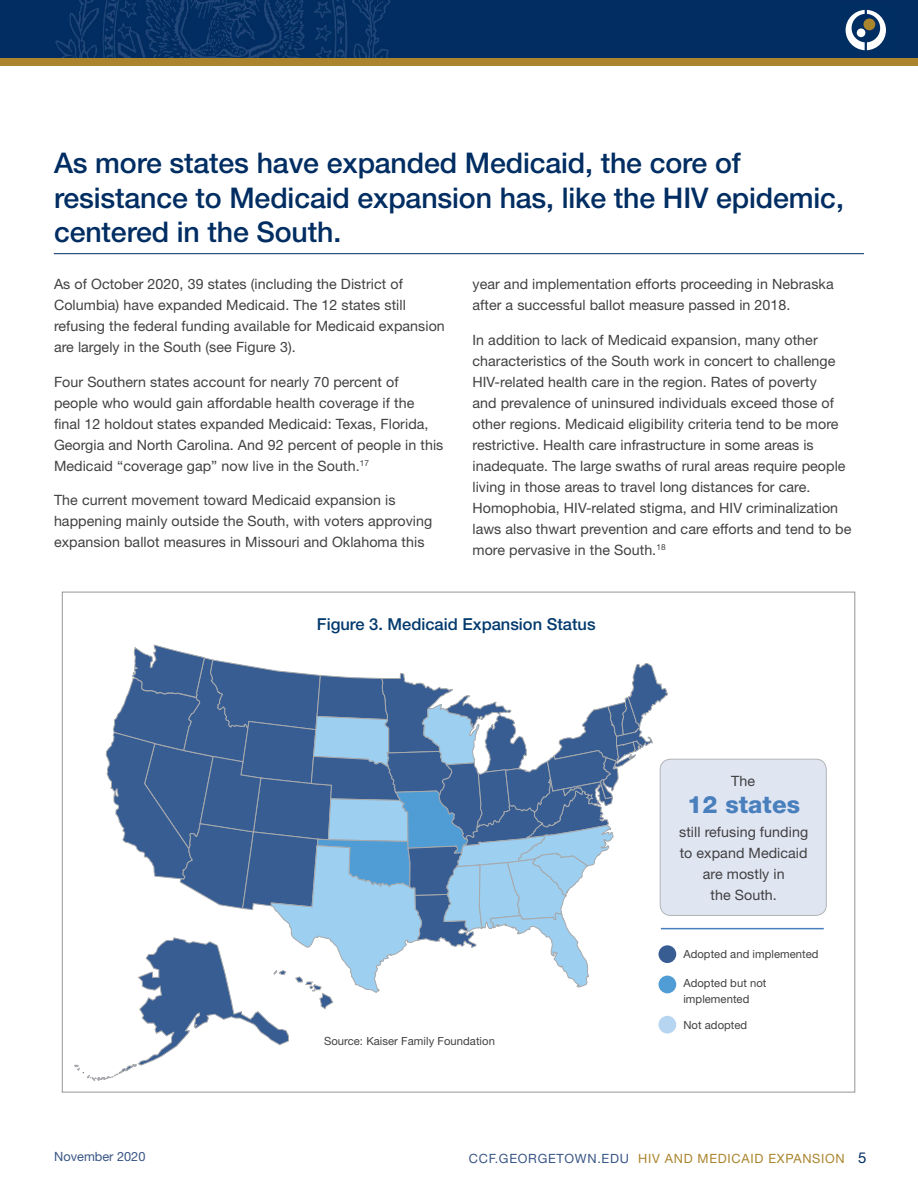
<style>
.page{position:relative;width:918px;height:1188px;background:#fff}
.page>*{position:absolute;margin:0;border:0;box-sizing:border-box;transform-origin:0 0}
.t1{font:500 28.5px/34.2px "Helvetica Neue LT Std";letter-spacing:-.005em;color:#002d62}
.t2{font:800 24px "Helvetica Neue LT Std";letter-spacing:.005em;color:#497fbc}
.t3{font:500 16.5px "Helvetica Neue LT Std";color:#033a6d}
.t4{font:15px "Helvetica Neue LT Std";color:#002d62}
.t5{font:14.25px/21px "Helvetica Neue LT Std";letter-spacing:.005em;color:#414042}
.t6{font:12.75px "Helvetica Neue LT Std";letter-spacing:.055em;color:#aa852e}
.t7{font:12.75px "Helvetica Neue LT Std";color:#3a5686}
.t8{font:11.25px/16.5px "Helvetica Neue LT Std";letter-spacing:.005em;color:#414042}
.s1{color:#3a5686}
</style>
<div class="page">
<img style="left:0;top:0;width:918px;height:58px">
<div style="left:0;top:58px;width:918px;height:8px;background:#aa852e"></div>
<div style="left:837px;top:4px;width:57px;height:51px;background:#002d62"></div>
<svg style="left:846px;top:10px;width:40px;height:40px"></svg>
<svg style="left:74px;top:645px;width:594px;height:436px"></svg>
<div style="left:660px;top:759px;width:166px;height:156px;background:#e0e5f2;border-radius:10px"></div>
<div style="left:660px;top:759px;width:166px;height:157px;border:1px solid #b1b4b6;border-radius:10px"></div>
<hr style="left:661px;top:928px;width:163px;height:1px;background:#497fbc">
<div style="left:659px;top:945px;width:17px;height:18px;background:#375d93;border-radius:50%"></div>
<div style="left:659px;top:976px;width:17px;height:17px;background:#509cd5;border-radius:50%"></div>
<div style="left:659px;top:1016px;width:17px;height:18px;background:#b5d5f0;border-radius:50%"></div>
<hr style="left:54px;top:253px;width:810px;height:1px;background:#002d62">
<h1 class="t1" style="left:54px;top:146px;width:791px">As more states have expanded Medicaid, the core of resistance to Medicaid expansion has, like the HIV epidemic, centered in the South.</h1>
<p class="t5" style="left:54px;top:273px;width:392px">As of October 2020, 39 states (including the District of Columbia) have expanded Medicaid. The 12 states still refusing the federal funding available for Medicaid expansion are largely in the South (see Figure 3).</p>
<p class="t5" style="left:54px;top:371px;width:391px">Four Southern states account for nearly 70 percent of people who would gain affordable health coverage if the final 12 holdout states expanded Medicaid: Texas, Florida, Georgia and North Carolina. And 92 percent of people in this Medicaid “coverage gap” now live in the South.<sup>17</sup></p>
<p class="t5" style="left:54px;top:489px;width:380px">The current movement toward M edicaid expansion is happening mainly outside the South, with voters approving expansion ballot measures in M issouri and Oklahoma this</p>
<p class="t5" style="left:472px;top:273px;width:363px">year and implementation efforts proceeding in Nebraska after a successful ballot measure passed in 2018.</p>
<p class="t5" style="left:472px;top:329px;width:375px">I n addition to lack of Medicaid expansion, many other characteristics of the South work in concert to challenge HIV-related health care in the region. Rates of poverty<br>and prevalence of uninsured individuals exceed those of other regions. Medicaid eligibility criteria tend to be more restrictive. H ealth care infrastructure in some areas is inadequate. The large swaths of rural areas require people living in those areas to travel long distances for care.<br>Homophobia, HIV-related stigma, and HIV</p>
<p class="t5" style="left:472px;top:497px;width:380px;text-indent:274px">criminalization laws also thwart prevention and care efforts and tend to be more pervasive in the South.<sup>18</sup></p>
<p class="t3" style="left:317px;top:614px;width:280px">Figure 3. Medicaid Expansion Status</p>
<p class="t8" style="left:324px;top:1032px;width:172px">Source: Kaiser Family Foundation</p>
<p class="t5" style="left:731px;top:771px;width:25px">The</p>
<h2 class="t2" style="left:687px;top:790px;width:115px">12 states</h2>
<p class="t5" style="left:679px;top:821px;width:130px;text-align:center">still refusing funding to expand M edicaid are mostly in<br>the South.</p>
<p class="t8" style="left:683px;top:946px;width:137px">Adopted and implemented</p>
<p class="t8" style="left:683px;top:974px;width:85px">Adopted but not implemented</p>
<p class="t8" style="left:683px;top:1016px;width:65px">Not adopted</p>
<p class="t7" style="left:54px;top:1149px;width:93px">November 2020</p>
<p class="t6" style="left:469px;top:1151px;width:367px"><span class="s1">CCF.GEORGETOWN.EDU</span> hiv and medicaid expansion</p>
<p class="t4" style="left:858px;top:1148px;width:10px">5</p>
</div>
